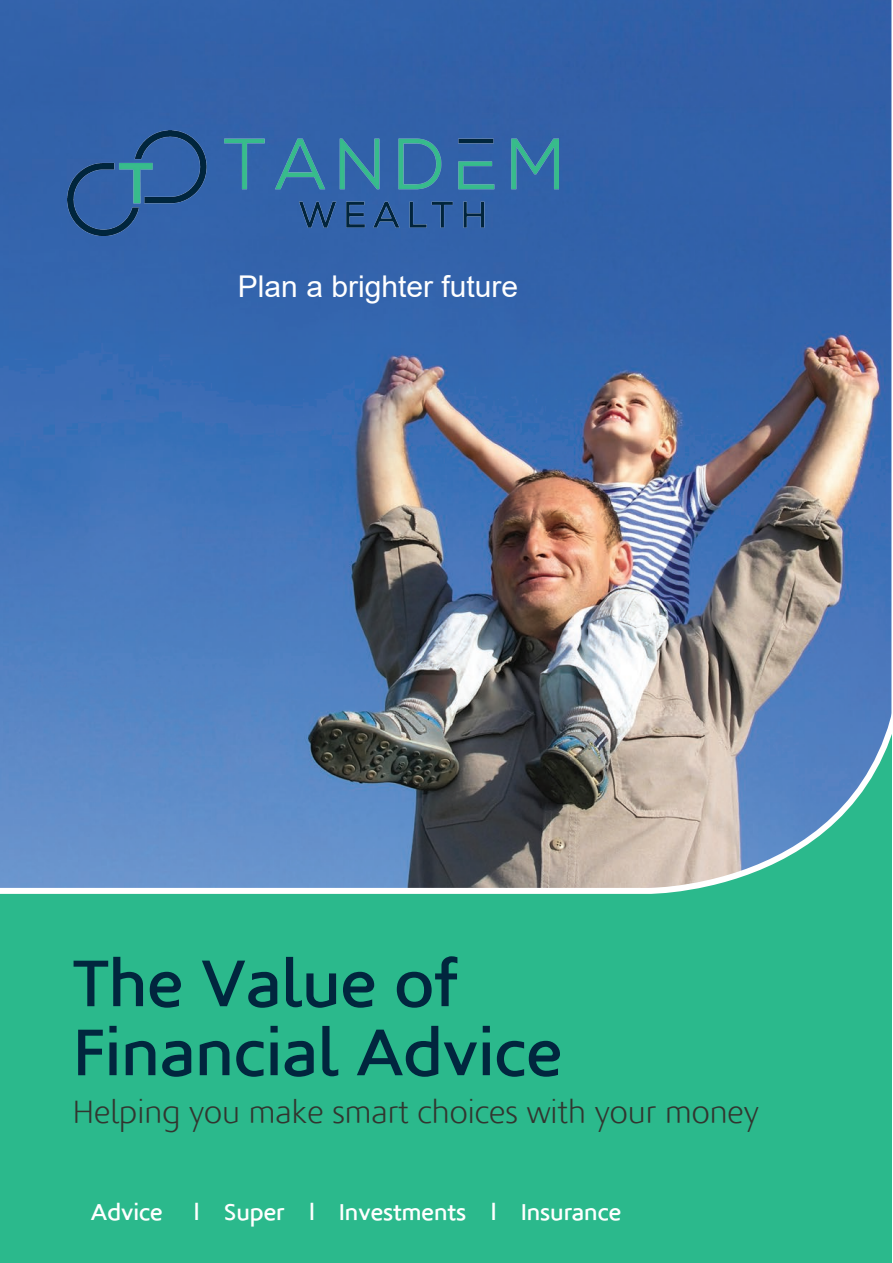
<style>
.page{position:relative;width:893px;height:1263px;background:#fff}
.page>*{position:absolute;margin:0;border:0;box-sizing:border-box;transform-origin:0 0}
.t1{font:64.5px/69px "Fortheloveofhate";color:#01263e}
.t2{font:31.5px "Fortheloveofhatelight";color:#32352f}
.t3{font:30px "Arial";color:#fff}
.t4{font:22.5px "Fortheloveofhate";color:#fff}
</style>
<div class="page">
<div style="left:0;top:619px;width:891px;height:644px;background:#2bb98c"></div>
<img style="left:0;top:0;width:891px;height:894px">
<img style="left:67px;top:130px;width:492px;height:105px">
<p class="t3" style="left:238px;top:266px;width:282px">Plan a brighter future</p>
<p class="t1" style="left:73px;top:950px;width:491px">The Value of<br>Financial Advice</p>
<p class="t2" style="left:73px;top:1093px;width:687px">Helping you make smart choices with your money</p>
<p class="t4" style="left:91px;top:1199px;width:73px">Advice</p>
<p class="t4" style="left:194px;top:1199px;width:429px">| Super | Investments | Insurance</p>
</div>
